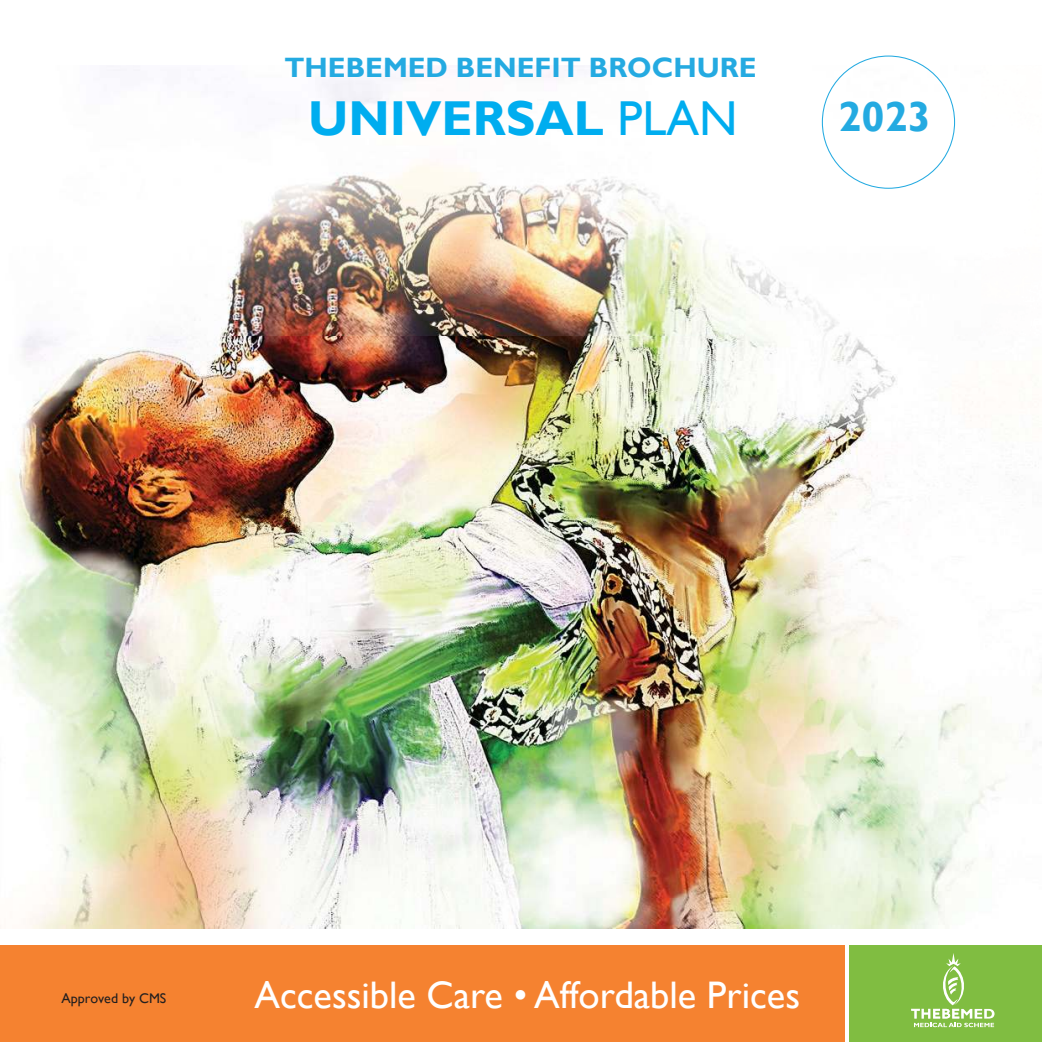
<style>
.page{position:relative;width:1042px;height:1042px;background:#fff}
.page>*{position:absolute;margin:0;border:0;box-sizing:border-box;transform-origin:0 0}
.t1{font:700 49px "Gill Sans";color:#00adef}
.t2{font:700 42px "Gill Sans";color:#24aae1}
.t3{font:38.32px "Gill Sans";color:#fff}
.t4{font:700 28px "Gill Sans";color:#24aae1}
.t5{font:14px "Gill Sans";color:#221f1f}
.s1{font-weight:400}
</style>
<div class="page">
<div style="left:0;top:945px;width:845px;height:97px;background:#f58230"></div>
<div style="left:849px;top:945px;width:193px;height:97px;background:#80bd41"></div>
<svg style="left:911px;top:953px;width:83px;height:74px"></svg>
<img style="left:0;top:55px;width:1039px;height:873px">
<p class="t4" style="left:284px;top:56px;width:473px">THEBEMED BENEFIT BROCHURE</p>
<p class="t1" style="left:308px;top:98px;width:431px">UNIVERSAL <span class="s1">PLAN</span></p>
<p class="t2" style="left:838px;top:100px;width:94px">2023</p>
<p class="t5" style="left:62px;top:990px;width:106px">Approved by CMS</p>
<p class="t3" style="left:254px;top:979px;width:547px">Accessible Care ï Affordable Prices</p>
</div>
